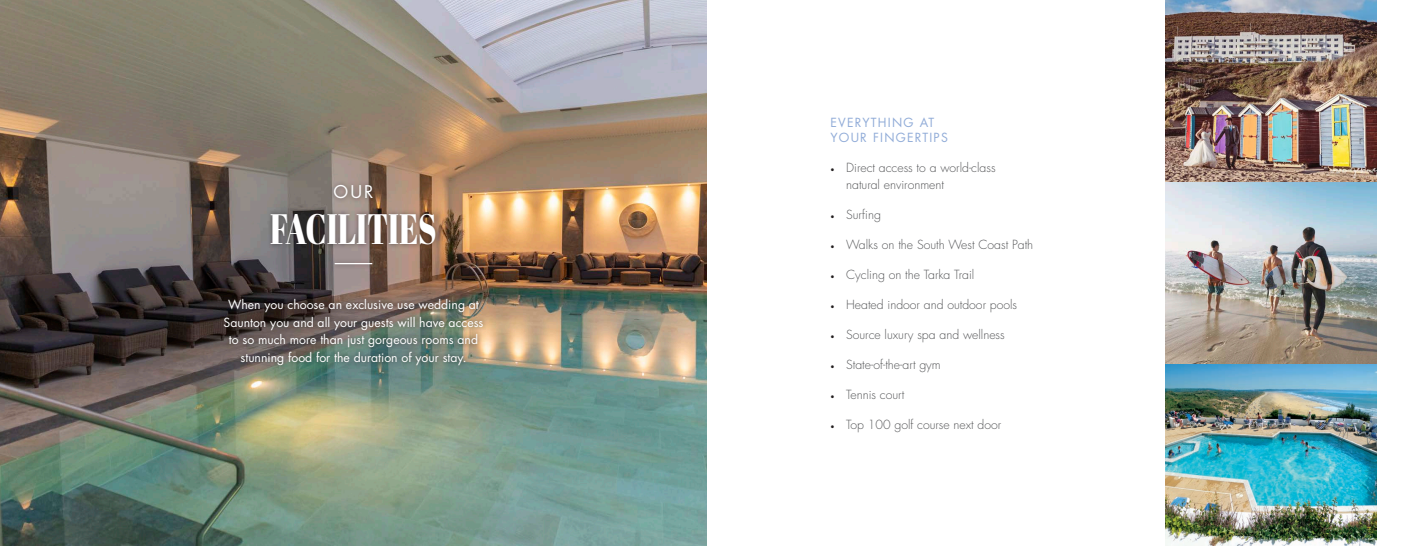
<style>
.page{position:relative;width:1414px;height:546px;background:#fff}
.page>*{position:absolute;margin:0;border:0;box-sizing:border-box;transform-origin:0 0}
.t1{font:42.44px "Abril Fatface";color:#fff;scale:.73 1}
.t2{font:17.15px "Futura Std";color:#fff}
.t3{font:300 12.25px/17.5px "Futura Std";color:#57585a}
.t4{font:12.25px/17.5px "Futura Std";color:#fff;text-align:center}
.t5{font:12.25px/14.7px "Futura Std";letter-spacing:.1em;color:#91acd8}
.s1{font-family:"Minion Pro";font-weight:400;font-size:10.5px;color:#231f20}
</style>
<div class="page">
<img style="left:0;top:0;width:707px;height:546px">
<div style="left:266px;top:180px;width:174px;height:90px;background:#231f20;opacity:.6"></div>
<hr style="left:335px;top:263px;width:37px;height:1px;background:#fff">
<div style="left:219px;top:294px;width:269px;height:76px;background:#231f20;opacity:.75"></div>
<img style="left:1166px;top:0;width:211px;height:546px">
<p class="t2" style="left:333px;top:181px;width:42px">OUR</p>
<p class="t1" style="left:270px;top:199px;width:229px">FACILITIES</p>
<p class="t4" style="left:223px;top:296px;width:261px">When you choose an exclusive use wedding at Saunton you and all your guests will have access to so much more than just gorgeous rooms and stunning food for the duration of your stay.</p>
<p class="t5" style="left:830px;top:116px;width:119px">EVERYTHING AT<br>YOUR FINGERTIPS</p>
<p class="t3" style="left:846px;top:159px;width:151px;text-indent:-16px"><span class="s1">•</span> Direct access to a world-class natural environment</p>
<p class="t3" style="left:830px;top:206px;width:52px"><span class="s1">•</span> Surfing</p>
<p class="t3" style="left:830px;top:236px;width:204px"><span class="s1">•</span> Walks on the South West Coast Path</p>
<p class="t3" style="left:830px;top:266px;width:145px"><span class="s1">•</span> Cycling on the Tarka Trail</p>
<p class="t3" style="left:830px;top:296px;width:188px"><span class="s1">•</span> Heated indoor and outdoor pools</p>
<p class="t3" style="left:830px;top:326px;width:176px"><span class="s1">•</span> Source luxury spa and wellness</p>
<p class="t3" style="left:830px;top:356px;width:112px"><span class="s1">•</span> State-of-the-art gym</p>
<p class="t3" style="left:830px;top:386px;width:76px"><span class="s1">•</span> Tennis court</p>
<p class="t3" style="left:830px;top:416px;width:172px"><span class="s1">•</span> Top 100 golf course next door</p>
</div>
